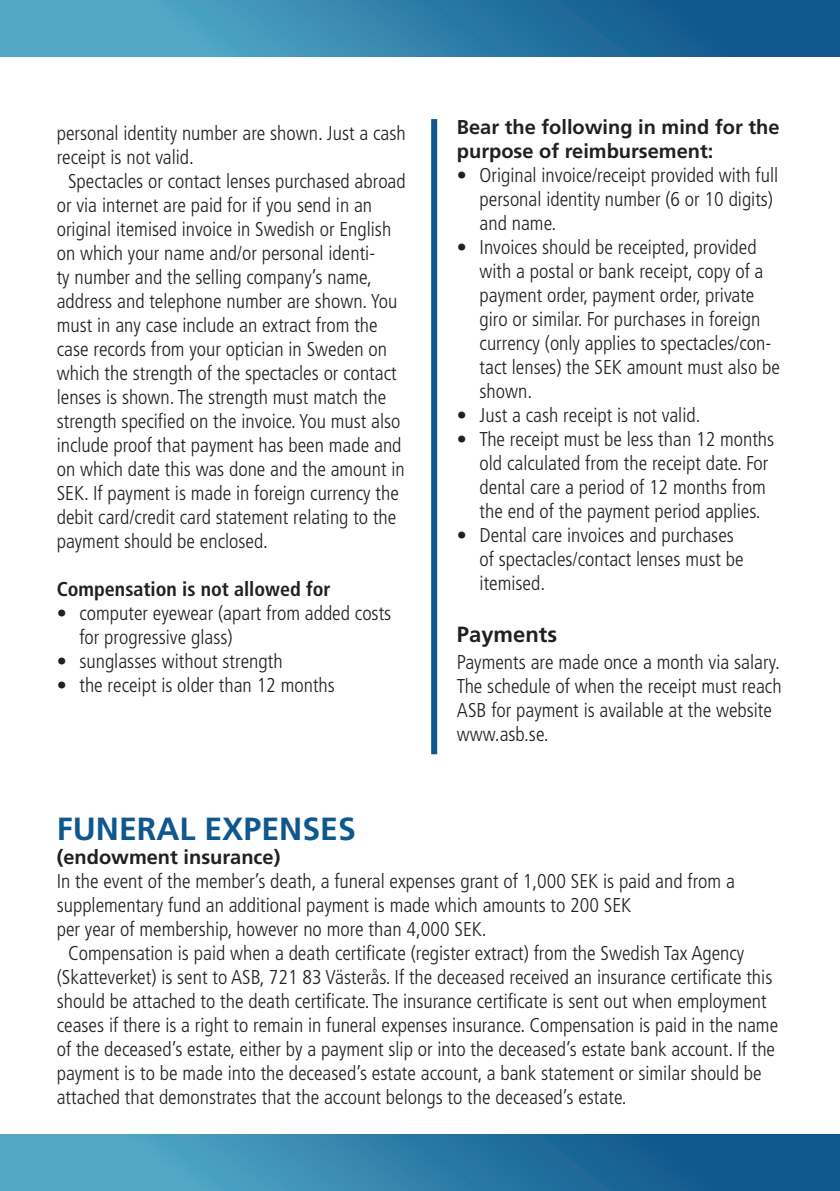
<style>
.page{position:relative;width:840px;height:1191px;background:#fff}
.page>*{position:absolute;margin:0;border:0;box-sizing:border-box;transform-origin:0 0}
.t1{font:700 32px "Frutiger LT Std";color:#0e588e}
.Rubrik{font:700 22px "Frutiger LT Std";color:#231f20}
.t2{font:300 condensed 20px/24px "Frutiger LT Std";color:#231f20}
.t3{font:700 20px/24px "Frutiger LT Std";color:#231f20}
.t4{font:700 condensed 20px "Frutiger LT Std";color:#231f20}
</style>
<div class="page">
<div style="left:0;top:1134px;width:839px;height:57px;background:linear-gradient(to right,#5cb3ce,#034b84)"></div>
<div style="left:0;top:0;width:839px;height:57px;background:linear-gradient(to right,#5eb5d0,#054d86)"></div>
<div style="left:431px;top:119px;width:6px;height:635px;background:#0e588e"></div>
<p class="t2" style="left:57px;top:121px;width:350px">personal identity number are shown. Just a cash receipt is not valid.</p>
<p class="t2" style="left:57px;top:169px;width:350px;text-indent:11px">Spectacles or contact lenses purchased abroad or via internet are paid for if you send in an original itemised invoice in Swedish or English on which your name and/or personal identi-<br>ty number and the selling company’s name, address and telephone number are shown. You must in any case include an extract from the case records from your optician in Sweden on which the strength of the spectacles or contact lenses is shown. The strength must match the strength specified on the invoice. You must also include proof that payment has been made and on which date this was done and the amount in SEK. If payment is made in foreign currency the debit card/credit card statement relating to the payment should be enclosed.</p>
<p class="t4" style="left:57px;top:577px;width:275px">Compensation is not allowed for</p>
<p class="t2" style="left:79px;top:601px;width:313px;text-indent:-23px">• computer eyewear (apart from added costs for progressive glass)</p>
<p class="t2" style="left:57px;top:649px;width:227px">• sunglasses without strength</p>
<p class="t2" style="left:57px;top:673px;width:279px">• the receipt is older than 12 months</p>
<p class="t3" style="left:456px;top:115px;width:324px">Bear the following in mind for the purpose of reimbursement:</p>
<p class="t2" style="left:479px;top:163px;width:300px;text-indent:-23px">• Original invoice/receipt provided with full personal identity number (6 or 10 digits) and name.</p>
<p class="t2" style="left:479px;top:235px;width:301px;text-indent:-23px">• Invoices should be receipted, provided with a postal or bank receipt, copy of a payment order, payment order, private giro or similar. For purchases in foreign currency (only applies to spectacles/con&shy;tact lenses) the SEK amount must also be shown.</p>
<p class="t2" style="left:456px;top:403px;width:245px">• Just a cash receipt is not valid.</p>
<p class="t2" style="left:479px;top:427px;width:296px;text-indent:-23px">• The receipt must be less than 12 months old calculated from the receipt date. For dental care a period of 12 months from the end of the payment period applies.</p>
<p class="t2" style="left:479px;top:523px;width:265px;text-indent:-23px">• Dental care invoices and purchases of spectacles/contact lenses must be itemised.</p>
<p class="Rubrik" style="left:456px;top:621px;width:102px">Payments</p>
<p class="t2" style="left:456px;top:650px;width:324px">Payments are made once a month via salary.</p>
<p class="t2" style="left:456px;top:674px;width:326px">The schedule of when the receipt must reach<br>ASB for payment is available at the website www.asb.se.</p>
<p class="t1" style="left:57px;top:809px;width:300px">FUNERAL EXPENSES</p>
<p class="t3" style="left:57px;top:844px;width:225px">(endowment insurance)</p>
<p class="t2" style="left:57px;top:869px;width:679px">In the event of the member’s death, a funeral expenses grant of 1,000 SEK is paid and from a supplementary fund an additional payment is made which amounts to 200 SEK</p>
<p class="t2" style="left:57px;top:917px;width:431px">per year of membership, however no more than 4,000 SEK.</p>
<p class="t2" style="left:57px;top:941px;width:722px;text-indent:11px">Compensation is paid when a death certificate (register extract) from the Swedish Tax Agency (Skatteverket) is sent to ASB, 721 83 Västerås. If the deceased received an insurance certificate this should be attached to the death certificate. The insurance certificate is sent out when employment ceases if there is a right to remain in funeral expenses insurance. Compensation is paid in the name of the deceased’s estate, either by a payment slip or into the deceased’s estate bank account. If the payment is to be made into the deceased’s estate account, a bank statement or similar should be attached that demonstrates that the account belongs to the deceased’s estate.</p>
</div>
